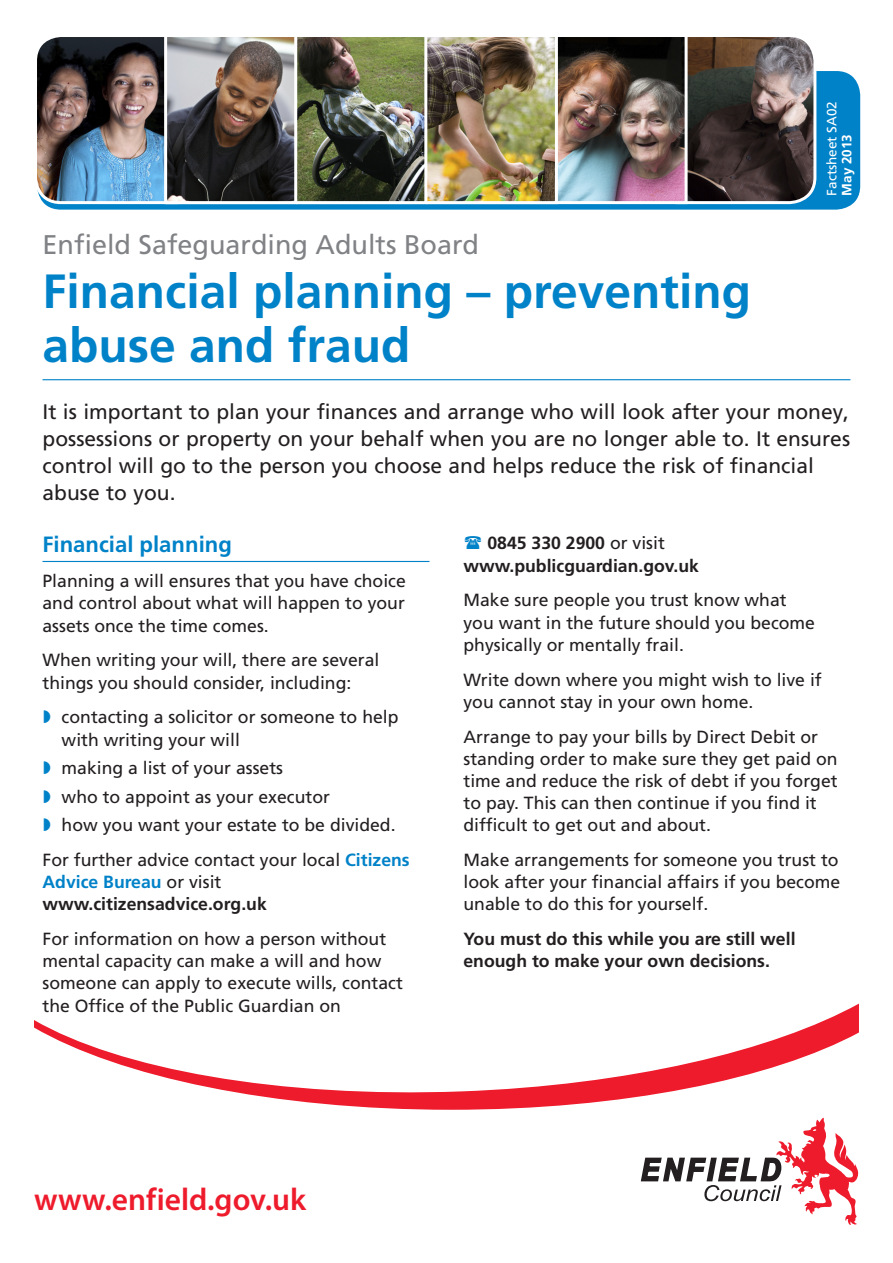
<style>
.page{position:relative;width:893px;height:1263px;background:#fff}
.page>*{position:absolute;margin:0;border:0;box-sizing:border-box;transform-origin:0 0}
.Title_heading{font:700 48px/54px "Frutiger LT Std";color:#0082c8}
.t1{font:600 31.5px "Myriad Pro";color:#ee1b2c}
.Title_heading-2{font:27px "Frutiger LT Std";color:#808285}
.Heading_1{font:700 22.2px "Frutiger LT Std";color:#0082c8}
.Introduction{font:21px/27px "Frutiger LT Std";color:#231f20}
.Body_text_normal__3m{font:17.7px/22.2px "Frutiger LT Std";color:#231f20}
.Body_text_normal__3m-2{font:700 17.7px/22.2px "Frutiger LT Std";color:#231f20;text-align:center}
.Bullet__1_5mm{font:17.7px/22.2px "Frutiger LT Std";color:#231f20}
.Bullet__3mm{font:17.7px "Frutiger LT Std";color:#231f20}
.t2{font:13.5px "Frutiger LT Std";color:#fff}
.t3{font:700 13.5px "Frutiger LT Std";color:#fff}
.s1{font-weight:700;color:#0082c8}
.s2{font-weight:700}
.s3{font-weight:400}
</style>
<div class="page">
<svg style="left:34px;top:1003px;width:825px;height:107px"></svg>
<svg style="left:641px;top:1118px;width:217px;height:107px"></svg>
<div style="left:36px;top:70px;width:826px;height:141px;background:#0082c8;border-radius:26px"></div>
<div style="left:34px;top:68px;width:829px;height:145px;border:3px solid #fff;border-radius:26px"></div>
<hr style="left:43px;top:379px;width:807px;height:1px;background:#0082c8">
<hr style="left:43px;top:561px;width:386px;height:1px;background:#0082c8">
<img style="left:688px;top:38px;width:127px;height:165px">
<div style="left:651px;top:34px;width:165px;height:170px;border:3px solid #fff;border-radius:26px"></div>
<img style="left:558px;top:38px;width:126px;height:162px">
<div style="left:426px;top:34px;width:262px;height:170px;border:3px solid #fff"></div>
<img style="left:427px;top:38px;width:127px;height:162px">
<div style="left:296px;top:34px;width:262px;height:170px;border:3px solid #fff"></div>
<img style="left:36px;top:38px;width:128px;height:165px">
<div style="left:34px;top:34px;width:170px;height:170px;border:3px solid #fff;border-radius:26px"></div>
<img style="left:170px;top:38px;width:253px;height:162px">
<div style="left:166px;top:34px;width:261px;height:170px;border:3px solid #fff"></div>
<div style="left:164px;top:34px;width:133px;height:170px;border:3px solid #fff"></div>
<p class="Title_heading-2" style="left:43px;top:229px;width:438px">Enfield Safeguarding Adults Board</p>
<p class="Title_heading" style="left:43px;top:265px;width:710px">Financial planning – preventing abuse and fraud</p>
<p class="t2" style="left:824px;top:196px;width:96px;rotate:-90deg">Factsheet SA02</p>
<p class="t3" style="left:839px;top:196px;width:63px;rotate:-90deg">May 2013</p>
<p class="Introduction" style="left:43px;top:398px;width:809px">It is important to plan your finances and arrange who will look after your money, possessions or property on your behalf when you are no longer able to. It ensures control will go to the person you choose and helps reduce the risk of financial abuse to you.</p>
<p class="Heading_1" style="left:43px;top:532px;width:191px">Financial planning</p>
<p class="Body_text_normal__3m" style="left:43px;top:570px;width:365px;text-align:justify">Planning a will ensures that you have choice and control about what will happen to your assets once the time comes.</p>
<p class="Body_text_normal__3m" style="left:43px;top:649px;width:338px">When writing your will, there are several things you should consider, including:</p>
<p class="Bullet__1_5mm" style="left:62px;top:706px;width:338px">contacting a solicitor or someone to help with writing your will</p>
<p class="Bullet__1_5mm" style="left:62px;top:757px;width:223px">making a list of your assets</p>
<p class="Bullet__1_5mm" style="left:62px;top:785px;width:270px">who to appoint as your executor</p>
<p class="Bullet__3mm" style="left:62px;top:814px;width:335px">how you want your estate to be divided.</p>
<p class="Body_text_normal__3m" style="left:43px;top:849px;width:369px">For further advice contact your local <span class="s1">Citizens<br>Advice Bureau</span> or visit <span class="s2">www.citizensadvice.org.uk</span></p>
<p class="Body_text_normal__3m" style="left:43px;top:928px;width:362px">For information on how a person without mental capacity can make a will and how someone can apply to execute wills, contact the Office of the Public Guardian on</p>
<p class="Body_text_normal__3m-2" style="left:463px;top:532px;width:237px">0845 330 2900 <span class="s3">or visit </span>www.publicguardian.gov.uk</p>
<p class="Body_text_normal__3m" style="left:463px;top:589px;width:353px">Make sure people you trust know what you want in the future should you become physically or mentally frail.</p>
<p class="Body_text_normal__3m" style="left:463px;top:668px;width:360px">Write down where you might wish to live if you cannot stay in your own home.</p>
<p class="Body_text_normal__3m" style="left:463px;top:725px;width:376px">Arrange to pay your bills by Direct Debit or standing order to make sure they get paid on time and reduce the risk of debt if you forget to pay. This can then continue if you find it difficult to get out and about.</p>
<p class="Body_text_normal__3m" style="left:463px;top:849px;width:378px;text-align:justify">Make arrangements for someone you trust to look after your financial affairs if you become unable to do this for yourself.</p>
<p class="Body_text_normal__3m-2" style="left:463px;top:928px;width:334px;text-align:left">You must do this while you are still well enough to make your own decisions.</p>
<p class="t1" style="left:34px;top:1179px;width:274px">www.enfield.gov.uk</p>
</div>
